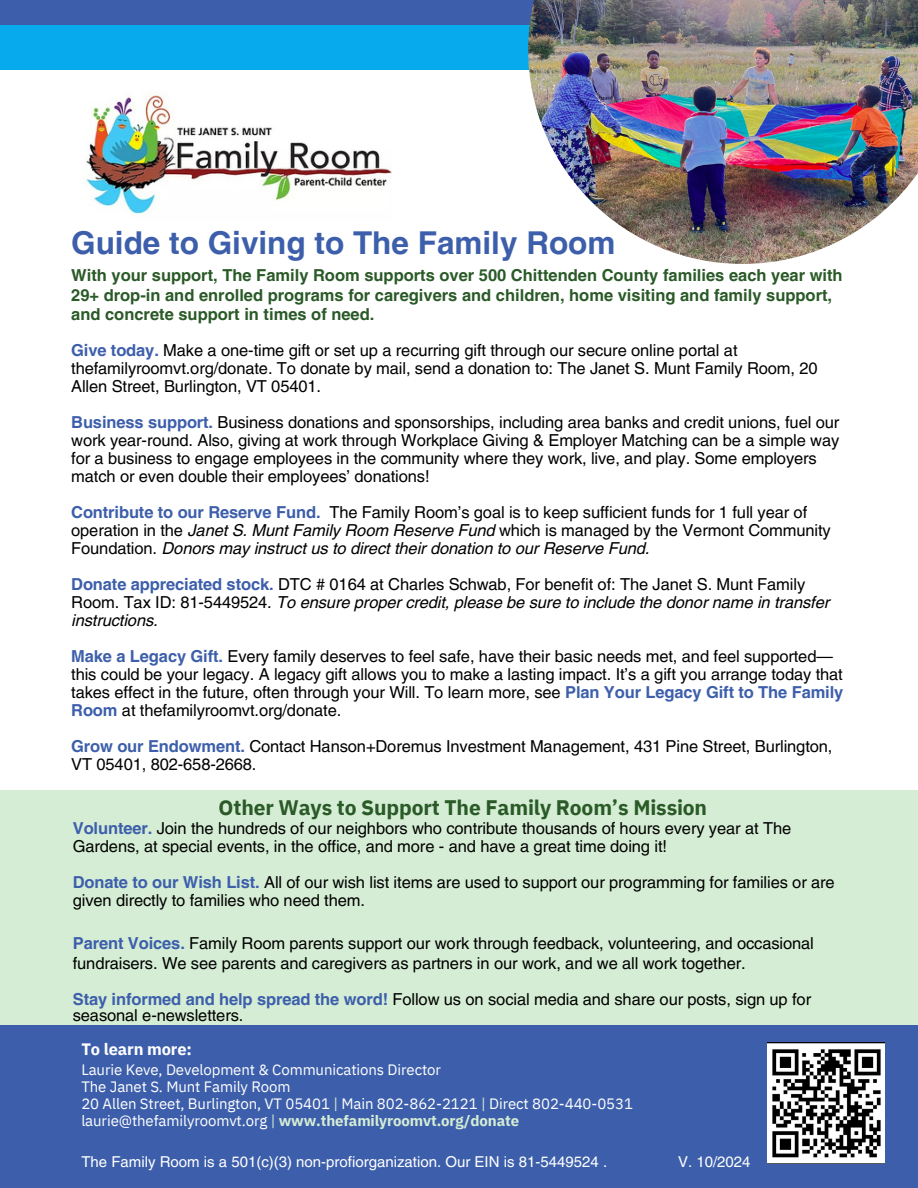
<style>
.page{position:relative;width:918px;height:1188px;background:#fff}
.page>*{position:absolute;margin:0;border:0;box-sizing:border-box;transform-origin:0 0}
.t1{font:700 31.5px "Helvetica LT Pro";color:#3d5fab}
.t2{font:700 21px "IBM Plex Sans";letter-spacing:-.005em;color:#2a5a27}
.t3{font:16.5px/18px "Helvetica LT Pro";letter-spacing:-.005em;color:#000}
.t4{font:700 16.5px/19.2px "Helvetica LT Pro";color:#2a5a27}
.t5{font:700 16.5px "IBM Plex Sans";letter-spacing:-.005em;color:#fff}
.t6{font:15px/16.8px "IBM Plex Sans";letter-spacing:-.005em;color:#fff}
.t7{font:15px "Helvetica LT Pro";color:#fff}
.s1{font-weight:700;color:#3d5fab}
.s2{font-style:italic}
.s3{color:#d5edd4}
.s4{font-weight:700;color:#d5edd4}
</style>
<div class="page">
<div style="left:0;top:1025px;width:918px;height:163px;background:#3d5fab"></div>
<div style="left:0;top:790px;width:918px;height:235px;background:#d5edd4"></div>
<img style="left:86px;top:93px;width:306px;height:121px">
<div style="left:0;top:0;width:918px;height:25px;background:#3d5fab"></div>
<div style="left:0;top:25px;width:918px;height:44px;background:#07abed"></div>
<img style="left:528px;top:0;width:390px;height:264px">
<img style="left:768px;top:1043px;width:117px;height:120px">
<p class="t1" style="left:71px;top:232px;width:546px">Guide to Giving to The Family Room</p>
<p class="t4" style="left:71px;top:268px;width:773px">With your support, The Family Room supports over 500 Chittenden County families each year with<br>29+ drop-in and enrolled programs for caregivers and children, home visiting and family support, and concrete support in times of need.</p>
<p class="t3" style="left:71px;top:342px;width:748px"><span class="s1">Give today.</span> Make a one-time gift or set up a recurring gift through our secure online portal at thefamilyroomvt.org/donate. To donate by mail, send a donation to: The Janet S. Munt Family Room, 20<br>Allen Street, Burlington, VT 05401.</p>
<p class="t3" style="left:71px;top:414px;width:770px"><span class="s1">Business support.</span> Business donations and sponsorships, including area banks and credit unions, fuel our work year-round. Also, giving at work through Workplace Giving &amp; Employer Matching can be a simple way for a business to engage employees in the community where they work, live, and play. Some employers match or even double their employees’ donations!</p>
<p class="t3" style="left:71px;top:504px;width:761px"><span class="s1">Contribute to our Reserve Fund.</span> The Family Room’s goal is to keep sufficient funds for 1 full year of operation in the <span class="s2">Janet S. Munt Family Room Reserve Fund</span> which is managed by the Vermont Community<br>Foundation. <span class="s2">Donors may instruct us to direct their donation to our Reserve Fund.</span></p>
<p class="t3" style="left:71px;top:576px;width:760px"><span class="s1">Donate appreciated stock.</span> DTC # 0164 at Charles Schwab, For benefit of: The Janet S. Munt Family<br>Room. Tax ID: 81-5449524. <span class="s2">To ensure proper credit, please be sure to include the donor name in transfer instructions.</span></p>
<p class="t3" style="left:71px;top:648px;width:774px"><span class="s1">Make a Legacy Gift.</span> Every family deserves to feel safe, have their basic needs met, and feel supported— this could be your legacy. A legacy gift allows you to make a lasting impact. It’s a gift you arrange today that takes effect in the future, often through your Will. To learn more, see <span class="s1">Plan Your Legacy Gift to The Family Room</span> at thefamilyroomvt.org/donate.</p>
<h1 class="t3" style="left:71px;top:738px;width:763px"><span class="s1">Grow our Endowment.</span> Contact Hanson+Doremus Investment Management, 431 Pine Street, Burlington,<br>VT 05401, 802-658-2668.</h1>
<p class="t2" style="left:219px;top:794px;width:490px">Other Ways to Support The Family Room’s Mission</p>
<p class="t3" style="left:73px;top:821px;width:720px"><span class="s1">Volunteer.</span> Join the hundreds of our neighbors who contribute thousands of hours every year at The<br>Gardens, at special events, in the office, and more - and have a great time doing it!</p>
<p class="t3" style="left:73px;top:875px;width:764px"><span class="s1">Donate to our Wish List.</span> All of our wish list items are used to support our programming for families or are given directly to families who need them.</p>
<p class="t3" style="left:73px;top:935px;width:743px"><span class="s1">Parent Voices.</span> Family Room parents support our work through feedback, volunteering, and occasional</p>
<p class="t3" style="left:73px;top:956px;width:674px">fundraisers. We see parents and caregivers as partners in our work, and we all work together.</p>
<p class="t3" style="left:73px;top:992px;width:740px"><span class="s1">Stay informed and help spread the word!</span> Follow us on social media and share our posts, sign up for</p>
<p class="t3" style="left:73px;top:1007px;width:172px">seasonal e-newsletters.</p>
<p class="t5" style="left:81px;top:1038px;width:112px">To learn more:</p>
<p class="t6" style="left:81px;top:1061px;width:361px">Laurie Keve, Development &amp; Communications Director</p>
<p class="t6" style="left:81px;top:1078px;width:211px">The Janet S. Munt Family Room</p>
<p class="t6" style="left:81px;top:1095px;width:553px">20 Allen Street, Burlington, VT 05401 <span class="s3">|</span> Main 802-862-2121 <span class="s3">|</span> Direct 802-440-0531 laurie@thefamilyroomvt.org <span class="s3">|</span> <span class="s4">www.thefamilyroomvt.org/donate</span></p>
<p class="t7" style="left:81px;top:1156px;width:527px">The Family Room is a 501(c)(3) non-profiorganization. Our EIN is 81-5449524 .</p>
<p class="t7" style="left:678px;top:1156px;width:74px">V. 10/2024</p>
</div>
